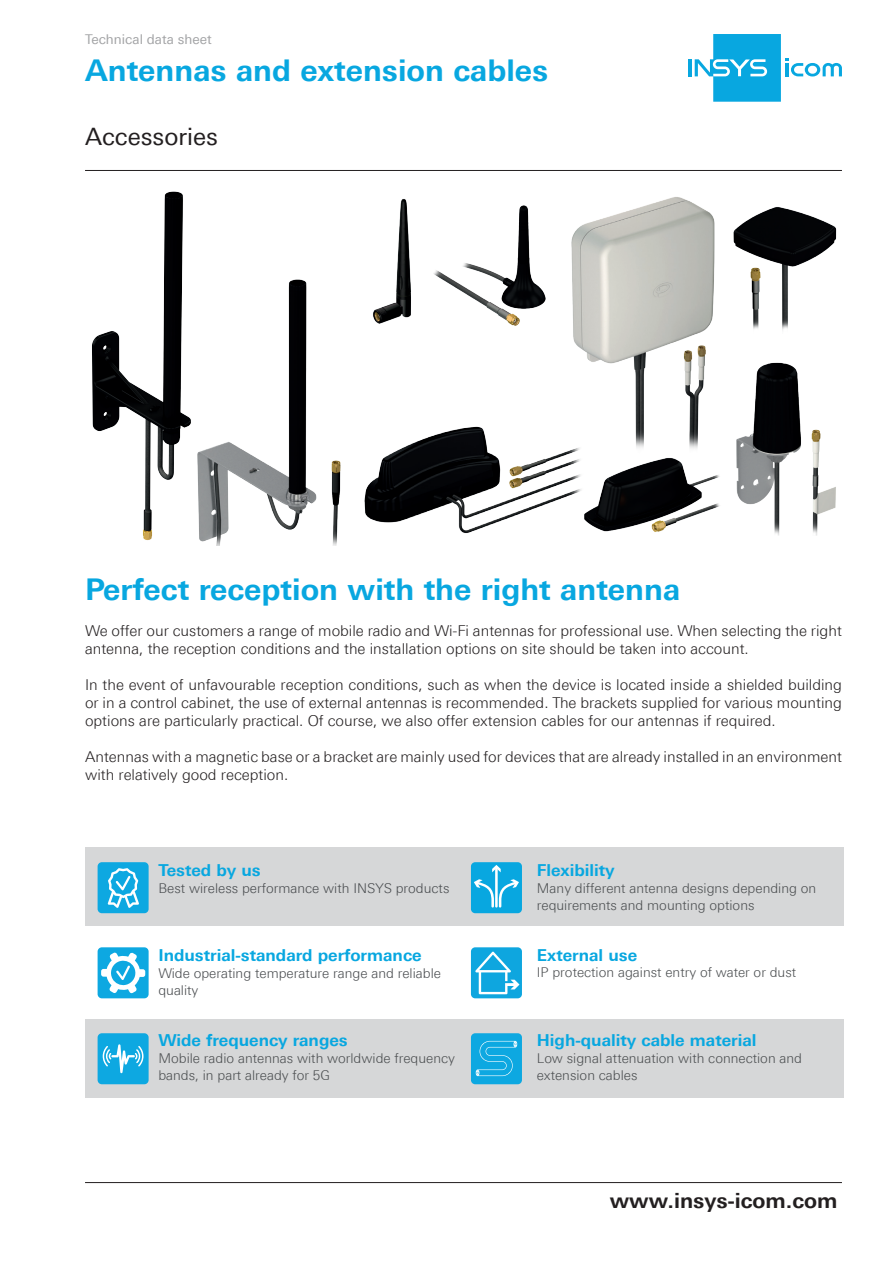
<style>
.page{position:relative;width:893px;height:1263px;background:#fff}
.page>*{position:absolute;margin:0;border:0;box-sizing:border-box;transform-origin:0 0}
.t1{font:700 30px "Linotype Univers 630";color:#08a7e0}
.t2{font:24px "Linotype Univers 430";color:#231f20}
.t3{font:700 21px "Linotype Univers 630";color:#231f20}
.t4{font:700 16.5px "Linotype Univers 630";color:#08a7e0}
.t5{font:300 15px/18px "Linotype Univers 330";color:#231f20}
.t6{font:300 13.5px/17px "Linotype Univers 330";color:#4b4e50}
.t7{font:300 13.5px/17px "Linotype Univers 330";color:#494c4f}
.t8{font:13.5px "Linotype Univers 430";color:#a3a4a6}
</style>
<div class="page">
<hr style="left:85px;top:170px;width:757px;height:1px;background:#231f20">
<hr style="left:85px;top:1182px;width:757px;height:1px;background:#231f20">
<hr style="left:688px;top:59px;width:3px;height:17px;background:#08a7e0">
<svg style="left:695px;top:34px;width:147px;height:68px"></svg>
<div style="left:85px;top:1019px;width:758px;height:79px;background:#d6d7d8"></div>
<div style="left:85px;top:848px;width:758px;height:78px;background:#d6d7d8"></div>
<svg style="left:98px;top:862px;width:51px;height:51px;background:#36b6e5"></svg>
<div style="left:471px;top:862px;width:51px;height:51px;background:#08a7e0;border-radius:4px"></div>
<hr style="left:495px;top:867px;width:3px;height:39px;background:#fff">
<svg style="left:492px;top:865px;width:9px;height:7px"></svg>
<svg style="left:474px;top:879px;width:45px;height:29px"></svg>
<svg style="left:98px;top:947px;width:51px;height:51px"></svg>
<svg style="left:471px;top:947px;width:51px;height:51px;background:#36b5e4"></svg>
<svg style="left:98px;top:1033px;width:51px;height:51px;background:#2cb2e4"></svg>
<svg style="left:471px;top:1033px;width:51px;height:51px;background:#1dade2"></svg>
<img style="left:373px;top:199px;width:38px;height:125px">
<img style="left:433px;top:205px;width:113px;height:121px">
<img style="left:736px;top:362px;width:100px;height:174px">
<img style="left:588px;top:464px;width:132px;height:68px">
<img style="left:364px;top:426px;width:224px;height:107px">
<img style="left:734px;top:207px;width:103px;height:124px">
<img style="left:546px;top:197px;width:188px;height:267px">
<img style="left:197px;top:279px;width:144px;height:267px">
<img style="left:92px;top:191px;width:99px;height:350px">
<p class="t8" style="left:85px;top:31px;width:128px">Technical data sheet</p>
<h1 class="t1" style="left:85px;top:53px;width:465px">Antennas and extension cables</h1>
<h2 class="t2" style="left:85px;top:122px;width:134px">Accessories</h2>
<h1 class="t1" style="left:85px;top:572px;width:597px">Perfect reception with the right antenna</h1>
<p class="t5" style="left:85px;top:621px;width:758px">We offer our customers a range of mobile radio and Wi-Fi antennas for professional use. When selecting the right antenna, the reception conditions and the installation options on site should be taken into account.</p>
<p class="t5" style="left:85px;top:675px;width:758px;text-align:justify">In the event of unfavourable reception conditions, such as when the device is located inside a shielded building or in a control cabinet, the use of external antennas is recommended. The brackets supplied for various mounting options are particularly practical. Of course, we also offer extension cables for our antennas if required.</p>
<p class="t5" style="left:85px;top:747px;width:758px">Antennas with a magnetic base or a bracket are mainly used for devices that are already installed in an environment with relatively good reception.</p>
<p class="t4" style="left:158px;top:860px;width:104px">Tested by us</p>
<p class="t7" style="left:158px;top:880px;width:293px">Best wireless performance with INSYS products</p>
<p class="t4" style="left:158px;top:945px;width:265px">Industrial-standard performance</p>
<p class="t7" style="left:158px;top:965px;width:284px">Wide operating temperature range and reliable quality</p>
<p class="t4" style="left:158px;top:1030px;width:191px">Wide frequency ranges</p>
<p class="t6" style="left:158px;top:1050px;width:298px">Mobile radio antennas with worldwide frequency bands, in part already for 5G</p>
<p class="t4" style="left:537px;top:860px;width:79px">Flexibility</p>
<p class="t6" style="left:537px;top:880px;width:281px">Many different antenna designs depending on requirements and mounting options</p>
<p class="t4" style="left:537px;top:945px;width:102px">External use</p>
<p class="t6" style="left:537px;top:964px;width:261px">IP protection against entry of water or dust</p>
<p class="t4" style="left:537px;top:1030px;width:221px">High-quality cable material</p>
<p class="t6" style="left:537px;top:1050px;width:267px">Low signal attenuation with connection and extension cables</p>
<h3 class="t3" style="left:610px;top:1187px;width:229px">www.insys-icom.com</h3>
</div>
